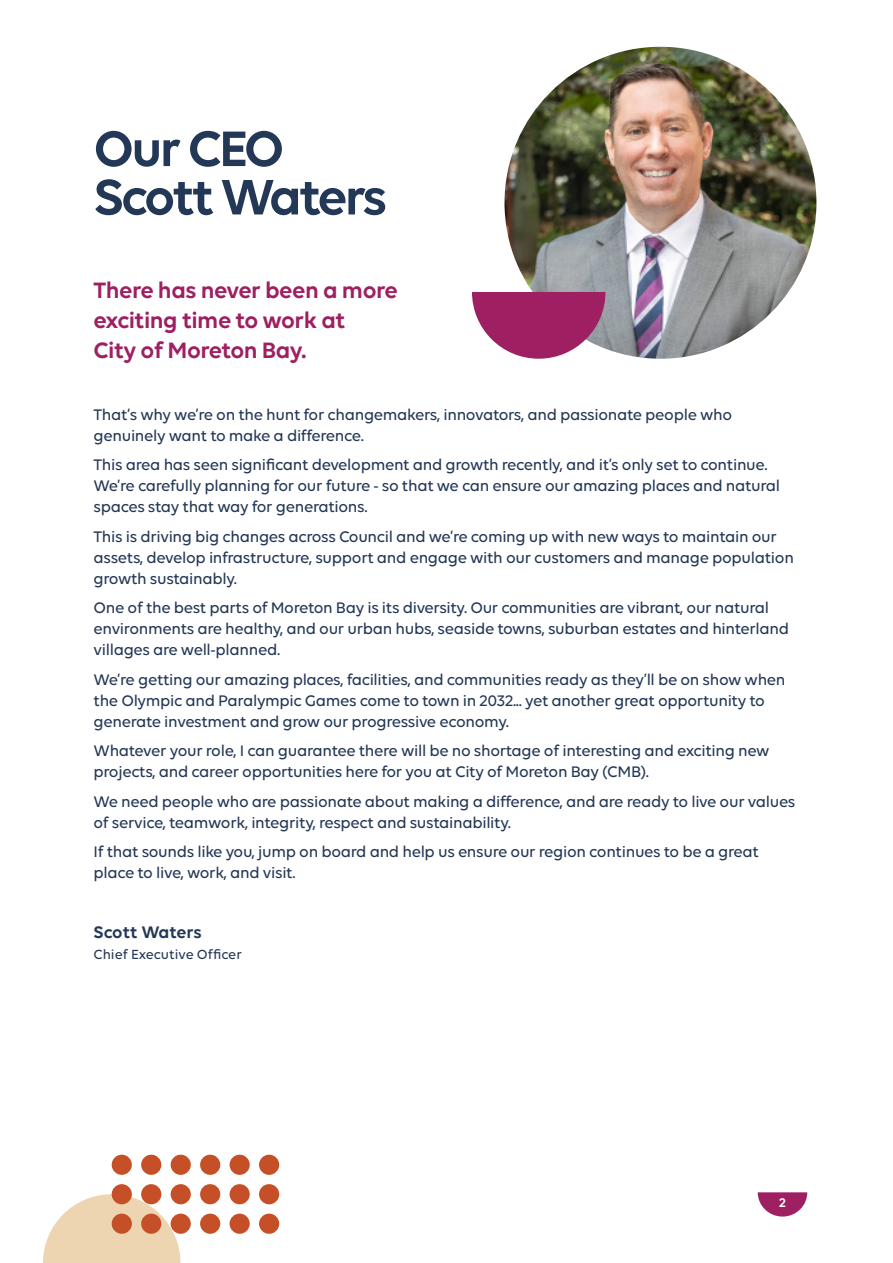
<style>
.page{position:relative;width:893px;height:1263px;background:#fff}
.page>*{position:absolute;margin:0;border:0;box-sizing:border-box;transform-origin:0 0}
.t1{font:600 53.7px "Volte";letter-spacing:-.05em;color:#233756}
.Small_Pull_Quote{font:600 24px/30px "Volte";letter-spacing:-.02em;color:#9e1f62}
.t2{font:600 18px "Volte";color:#233756}
.Body{font:500 16.5px/21px "Volte";letter-spacing:-.02em;color:#233756}
.t3{font:500 14.25px "Volte";color:#233756}
.t4{font:600 13.5px "Volte";color:#fff}
</style>
<div class="page">
<svg style="left:43px;top:1194px;width:137px;height:69px"></svg>
<img style="left:504px;top:47px;width:312px;height:312px;border-radius:156px">
<svg style="left:472px;top:292px;width:133px;height:67px"></svg>
<div style="left:259px;top:1213px;width:20px;height:21px;background:#c54f27;border-radius:50%"></div>
<div style="left:259px;top:1184px;width:20px;height:20px;background:#c54f27;border-radius:50%"></div>
<div style="left:259px;top:1155px;width:20px;height:20px;background:#c54f27;border-radius:50%"></div>
<div style="left:230px;top:1213px;width:20px;height:21px;background:#c54f27;border-radius:50%"></div>
<div style="left:230px;top:1184px;width:20px;height:20px;background:#c54f27;border-radius:50%"></div>
<div style="left:230px;top:1155px;width:20px;height:20px;background:#c54f27;border-radius:50%"></div>
<div style="left:200px;top:1213px;width:20px;height:21px;background:#c54f27;border-radius:50%"></div>
<div style="left:200px;top:1184px;width:20px;height:20px;background:#c54f27;border-radius:50%"></div>
<div style="left:200px;top:1155px;width:20px;height:20px;background:#c54f27;border-radius:50%"></div>
<div style="left:171px;top:1213px;width:20px;height:21px;background:#c54f27;border-radius:50%"></div>
<div style="left:171px;top:1184px;width:20px;height:20px;background:#c54f27;border-radius:50%"></div>
<div style="left:171px;top:1155px;width:20px;height:20px;background:#c54f27;border-radius:50%"></div>
<div style="left:141px;top:1213px;width:20px;height:21px;background:#c54f27;border-radius:50%"></div>
<div style="left:141px;top:1184px;width:20px;height:20px;background:#c54f27;border-radius:50%"></div>
<div style="left:141px;top:1155px;width:20px;height:20px;background:#c54f27;border-radius:50%"></div>
<div style="left:112px;top:1213px;width:20px;height:21px;background:#c54f27;border-radius:50%"></div>
<div style="left:112px;top:1184px;width:20px;height:20px;background:#c54f27;border-radius:50%"></div>
<div style="left:112px;top:1155px;width:20px;height:20px;background:#c54f27;border-radius:50%"></div>
<svg style="left:758px;top:1192px;width:49px;height:24px"></svg>
<h1 class="t1" style="left:94px;top:117px;width:192px">Our CEO</h1>
<h1 class="t1" style="left:94px;top:165px;width:295px">Scott Waters</h1>
<p class="Small_Pull_Quote" style="left:94px;top:275px;width:306px">There has never been a more exciting time to work at<br>City of Moreton Bay.</p>
<p class="Body" style="left:94px;top:403px;width:640px">That’s why we’re on the hunt for changemakers, innovators, and passionate people who genuinely want to make a difference.</p>
<p class="Body" style="left:94px;top:454px;width:688px">This area has seen significant development and growth recently, and it’s only set to continue.<br>We’re carefully planning for our future - so that we can ensure our amazing places and natural spaces stay that way for generations.</p>
<p class="Body" style="left:94px;top:525px;width:702px">This is driving big changes across Council and we’re coming up with new ways to maintain our assets, develop infrastructure, support and engage with our customers and manage population growth sustainably.</p>
<p class="Body" style="left:94px;top:597px;width:697px">One of the best parts of Moreton Bay is its diversity. Our communities are vibrant, our natural environments are healthy, and our urban hubs, seaside towns, suburban estates and hinterland villages are well-planned.</p>
<p class="Body" style="left:94px;top:668px;width:693px">We’re getting our amazing places, facilities, and communities ready as they’ll be on show when the Olympic and Paralympic Games come to town in 2032... yet another great opportunity to generate investment and grow our progressive economy.</p>
<p class="Body" style="left:94px;top:740px;width:677px">Whatever your role, I can guarantee there will be no shortage of interesting and exciting new projects, and career opportunities here for you at City of Moreton Bay (CMB).</p>
<p class="Body" style="left:94px;top:790px;width:703px">We need people who are passionate about making a difference, and are ready to live our values of service, teamwork, integrity, respect and sustainability.</p>
<p class="Body" style="left:94px;top:841px;width:667px">If that sounds like you, jump on board and help us ensure our region continues to be a great place to live, work, and visit.</p>
<p class="t2" style="left:94px;top:921px;width:110px">Scott Waters</p>
<p class="t3" style="left:94px;top:946px;width:150px">Chief Executive Officer</p>
<h3 class="t4" style="left:779px;top:1195px;width:8px">2</h3>
</div>
